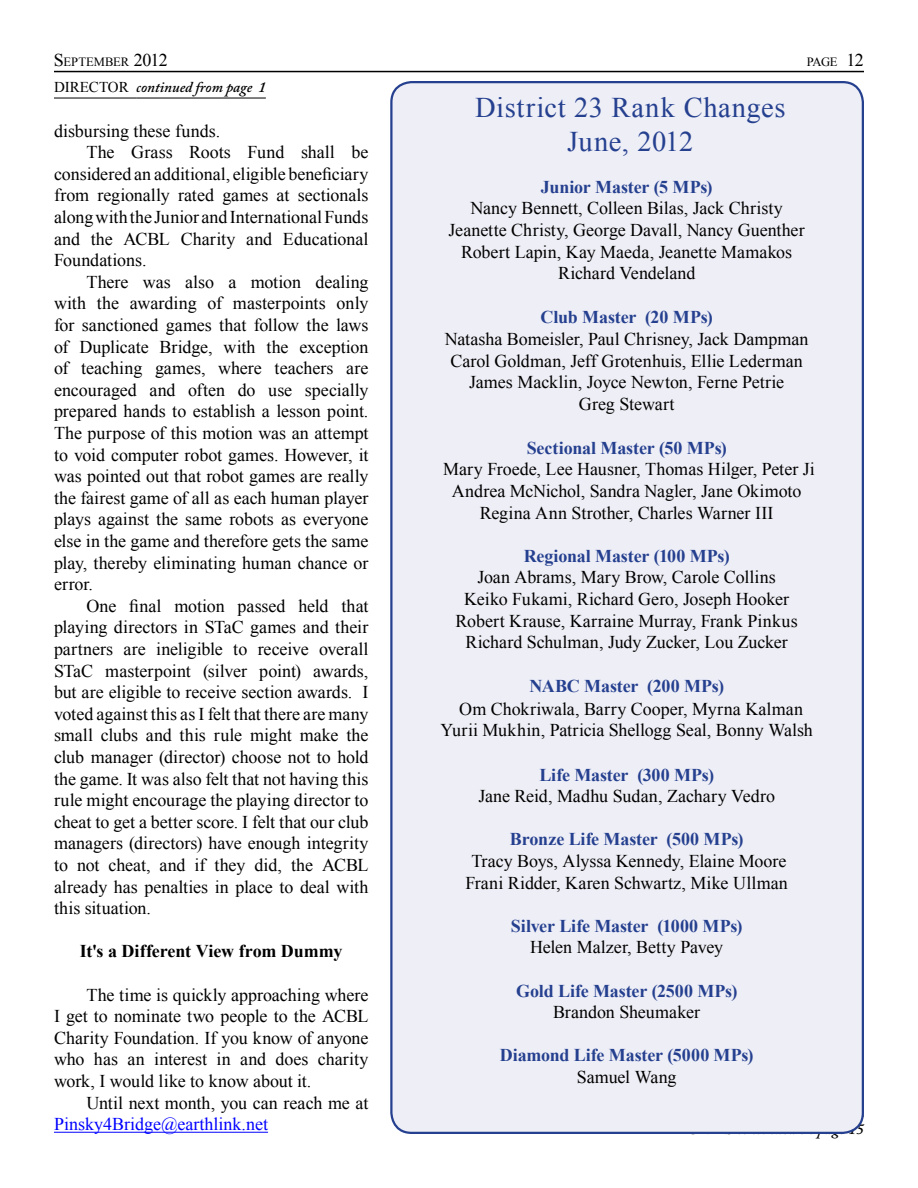
<style>
.page{position:relative;width:918px;height:1188px;background:#fff}
.page>*{position:absolute;margin:0;border:0;box-sizing:border-box;transform-origin:0 0}
.t1{font:28.5px/34.2px "Times New Roman";letter-spacing:.02em;color:#25408f;text-align:center}
.t2{font:18px/21.6px "Times New Roman";color:#000;text-align:center}
.t3{font:700 18px "Times New Roman";letter-spacing:-.005em;color:#25408f}
.t4{font:700 18px "Times New Roman";letter-spacing:-.005em;color:#000}
.t5{font:18px "Times New Roman";color:#00f}
.t6{font:italic 600 15px "Adobe Caslon Pro";color:#000}
.t7{font:12.6px "Times New Roman";letter-spacing:-.005em;color:#000}
.s1{font-size:18px}
.s2{font-family:"Times New Roman";font-weight:400;font-style:normal}
</style>
<div class="page">
<hr style="left:54px;top:71px;width:810px;height:1px;background:#000">
<div style="left:391px;top:82px;width:472px;height:1051px;background:#eeeef6;border-radius:20px"></div>
<hr style="left:54px;top:1132px;width:214px;height:1px;background:#00f">
<hr style="left:54px;top:98px;width:82px;height:1px;background:#000">
<hr style="left:136px;top:98px;width:130px;height:1px;background:#000">
<p class="t7" style="left:54px;top:54px;width:115px"><span class="s1">S</span>EPTEMBER <span class="s1">2012</span></p>
<p class="t7" style="left:807px;top:54px;width:59px">PAGE <span class="s1">12</span></p>
<p class="t6" style="left:54px;top:78px;width:213px"><span class="s2">DIRECTOR</span> continued from page 1</p>
<p class="t2" style="left:54px;top:120px;width:168px">disbursing these funds.</p>
<p class="t2" style="left:86px;top:141px;width:284px">The Grass Roots Fund shall be</p>
<p class="t2" style="left:54px;top:163px;width:316px">considered an additional, eligible beneficiary</p>
<p class="t2" style="left:54px;top:184px;width:316px">from regionally rated games at sectionals</p>
<p class="t2" style="left:54px;top:206px;width:316px">along with the Junior and International Funds</p>
<p class="t2" style="left:54px;top:228px;width:316px">and the ACBL Charity and Educational</p>
<p class="t2" style="left:54px;top:249px;width:94px">Foundations.</p>
<p class="t2" style="left:86px;top:271px;width:284px">There was also a motion dealing</p>
<p class="t2" style="left:54px;top:292px;width:316px">with the awarding of masterpoints only</p>
<p class="t2" style="left:54px;top:314px;width:316px">for sanctioned games that follow the laws</p>
<p class="t2" style="left:54px;top:336px;width:316px">of Duplicate Bridge, with the exception</p>
<p class="t2" style="left:54px;top:357px;width:316px">of teaching games, where teachers are</p>
<p class="t2" style="left:54px;top:379px;width:316px">encouraged and often do use specially</p>
<p class="t2" style="left:54px;top:400px;width:316px">prepared hands to establish a lesson point.</p>
<p class="t2" style="left:54px;top:422px;width:316px">The purpose of this motion was an attempt</p>
<p class="t2" style="left:54px;top:444px;width:316px">to void computer robot games. However, it</p>
<p class="t2" style="left:54px;top:465px;width:316px">was pointed out that robot games are really</p>
<p class="t2" style="left:54px;top:487px;width:316px">the fairest game of all as each human player</p>
<p class="t2" style="left:54px;top:508px;width:316px">plays against the same robots as everyone</p>
<p class="t2" style="left:54px;top:530px;width:316px">else in the game and therefore gets the same</p>
<p class="t2" style="left:54px;top:552px;width:316px">play, thereby eliminating human chance or</p>
<p class="t2" style="left:54px;top:573px;width:41px">error.</p>
<p class="t2" style="left:86px;top:595px;width:284px">One final motion passed held that</p>
<p class="t2" style="left:54px;top:616px;width:316px">playing directors in STaC games and their</p>
<p class="t2" style="left:54px;top:638px;width:316px">partners are ineligible to receive overall</p>
<p class="t2" style="left:54px;top:660px;width:316px">STaC masterpoint (silver point) awards,</p>
<p class="t2" style="left:54px;top:681px;width:316px">but are eligible to receive section awards. I</p>
<p class="t2" style="left:54px;top:703px;width:316px">voted against this as I felt that there are many</p>
<p class="t2" style="left:54px;top:724px;width:316px">small clubs and this rule might make the</p>
<p class="t2" style="left:54px;top:746px;width:316px">club manager (director) choose not to hold</p>
<p class="t2" style="left:54px;top:768px;width:316px">the game. It was also felt that not having this</p>
<p class="t2" style="left:54px;top:789px;width:316px">rule might encourage the playing director to</p>
<p class="t2" style="left:54px;top:811px;width:316px">cheat to get a better score. I felt that our club</p>
<p class="t2" style="left:54px;top:832px;width:316px">managers (directors) have enough integrity</p>
<p class="t2" style="left:54px;top:854px;width:316px">to not cheat, and if they did, the ACBL</p>
<p class="t2" style="left:54px;top:876px;width:316px">already has penalties in place to deal with</p>
<p class="t2" style="left:54px;top:897px;width:99px">this situation.</p>
<p class="t4" style="left:80px;top:939px;width:264px">It's a Different View from Dummy</p>
<p class="t2" style="left:54px;top:984px;width:316px;text-align:justify;text-indent:32px">The time is quickly approaching where I get to nominate two people to the ACBL Charity Foundation. If you know of anyone who has an interest in and does charity work, I would like to know about it.</p>
<p class="t2" style="left:86px;top:1092px;width:284px">Until next month, you can reach me at</p>
<p class="t5" style="left:54px;top:1112px;width:216px">Pinsky4Bridge@earthlink.net</p>
<h1 class="t1" style="left:475px;top:90px;width:312px">District 23 Rank Changes<br>June, 2012</h1>
<p class="t3" style="left:541px;top:174px;width:173px">Junior Master (5 MPs)</p>
<p class="t2" style="left:449px;top:197px;width:358px">Nancy Bennett, Colleen Bilas, Jack Christy Jeanette Christy, George Davall, Nancy Guenther Robert Lapin, Kay Maeda, Jeanette Mamakos Richard Vendeland</p>
<p class="t3" style="left:541px;top:305px;width:174px">Club Master (20 MPs)</p>
<p class="t2" style="left:445px;top:328px;width:365px">Natasha Bomeisler, Paul Chrisney, Jack Dampman Carol Goldman, Jeff Grotenhuis, Ellie Lederman James Macklin, Joyce Newton, Ferne Petrie<br>Greg Stewart</p>
<p class="t3" style="left:527px;top:435px;width:202px">Sectional Master (50 MPs)</p>
<p class="t2" style="left:443px;top:458px;width:373px">Mary Froede, Lee Hausner, Thomas Hilger, Peter Ji<br>Andrea McNichol, Sandra Nagler, Jane Okimoto<br>Regina Ann Strother, Charles Warner III</p>
<p class="t3" style="left:524px;top:543px;width:207px">Regional Master (100 MPs)</p>
<p class="t2" style="left:456px;top:566px;width:344px">Joan Abrams, Mary Brow, Carole Collins Keiko Fukami, Richard Gero, Joseph Hooker Robert Krause, Karraine Murray, Frank Pinkus Richard Schulman, Judy Zucker, Lou Zucker</p>
<p class="t3" style="left:529px;top:674px;width:196px">NABC Master (200 MPs)</p>
<p class="t2" style="left:441px;top:698px;width:374px">Om Chokriwala, Barry Cooper, Myrna Kalman<br>Yurii Mukhin, Patricia Shellogg Seal, Bonny Walsh</p>
<p class="t3" style="left:539px;top:762px;width:176px">Life Master (300 MPs)</p>
<p class="t2" style="left:478px;top:785px;width:298px">Jane Reid, Madhu Sudan, Zachary Vedro</p>
<p class="t3" style="left:510px;top:827px;width:235px">Bronze Life Master (500 MPs)</p>
<p class="t2" style="left:465px;top:850px;width:324px">Tracy Boys, Alyssa Kennedy, Elaine Moore<br>Frani Ridder, Karen Schwartz, Mike Ullman</p>
<p class="t3" style="left:511px;top:913px;width:233px">Silver Life Master (1000 MPs)</p>
<p class="t2" style="left:530px;top:936px;width:194px">Helen Malzer, Betty Pavey</p>
<p class="t3" style="left:516px;top:978px;width:223px">Gold Life Master (2500 MPs)</p>
<p class="t2" style="left:553px;top:1001px;width:149px">Brandon Sheumaker</p>
<p class="t3" style="left:500px;top:1043px;width:255px">Diamond Life Master (5000 MPs)</p>
<p class="t2" style="left:577px;top:1066px;width:101px">Samuel Wang</p>
</div>
